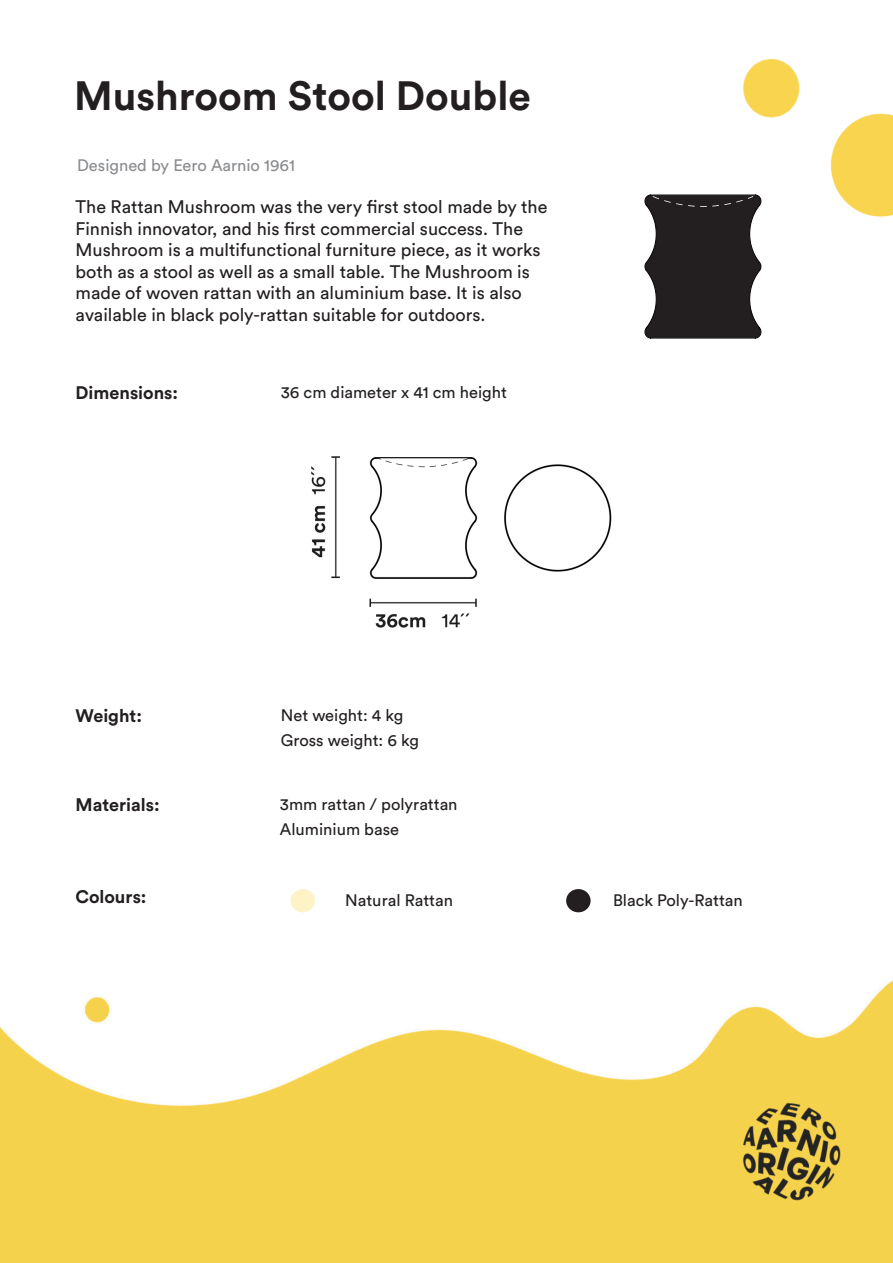
<style>
.page{position:relative;width:893px;height:1263px;background:#fff}
.page>*{position:absolute;margin:0;border:0;box-sizing:border-box;transform-origin:0 0}
.t1{font:700 40.5px "Circular Std";color:#231f20}
.t2{font:18px/21.6px "Circular Std";color:#231f20}
.t3{font:700 18px "Circular Std";color:#231f20}
.t4{font:16.5px "Circular Std";color:#231f20}
.t5{font:16.5px "Circular Std";color:#8a8c8f}
</style>
<div class="page">
<img style="left:0;top:980px;width:893px;height:283px">
<img style="left:830px;top:113px;width:63px;height:104px">
<img style="left:743px;top:58px;width:57px;height:60px">
<div style="left:291px;top:889px;width:24px;height:23px;background:#fef2c7;border-radius:50%"></div>
<div style="left:566px;top:889px;width:25px;height:23px;background:#231f20;border-radius:50%"></div>
<svg style="left:644px;top:194px;width:118px;height:145px;background:#3e3b3c"></svg>
<img style="left:311px;top:456px;width:301px;height:172px">
<p class="t1" style="left:74px;top:69px;width:458px">Mushroom Stool Double</p>
<p class="t5" style="left:77px;top:156px;width:219px">Designed by Eero Aarnio 1961</p>
<p class="t2" style="left:76px;top:196px;width:473px">The Rattan Mushroom was the very first stool made by the Finnish innovator, and his first commercial success. The Mushroom is a multifunctional furniture piece, as it works both as a stool as well as a small table. The Mushroom is made of woven rattan with an aluminium base. It is also available in black poly-rattan suitable for outdoors.</p>
<p class="t3" style="left:76px;top:381px;width:104px">Dimensions:</p>
<p class="t4" style="left:281px;top:382px;width:228px">36 cm diameter x 41 cm height</p>
<p class="t3" style="left:76px;top:704px;width:68px">Weight:</p>
<p class="t4" style="left:281px;top:705px;width:124px">Net weight: 4 kg</p>
<p class="t4" style="left:281px;top:730px;width:140px">Gross weight: 6 kg</p>
<p class="t3" style="left:76px;top:793px;width:86px">Materials:</p>
<p class="t4" style="left:280px;top:794px;width:179px">3mm rattan / polyrattan</p>
<p class="t4" style="left:280px;top:819px;width:121px">Aluminium base</p>
<p class="t3" style="left:76px;top:885px;width:72px">Colours:</p>
<p class="t4" style="left:345px;top:890px;width:109px">Natural Rattan</p>
<p class="t4" style="left:613px;top:890px;width:131px">Black Poly-Rattan</p>
</div>
